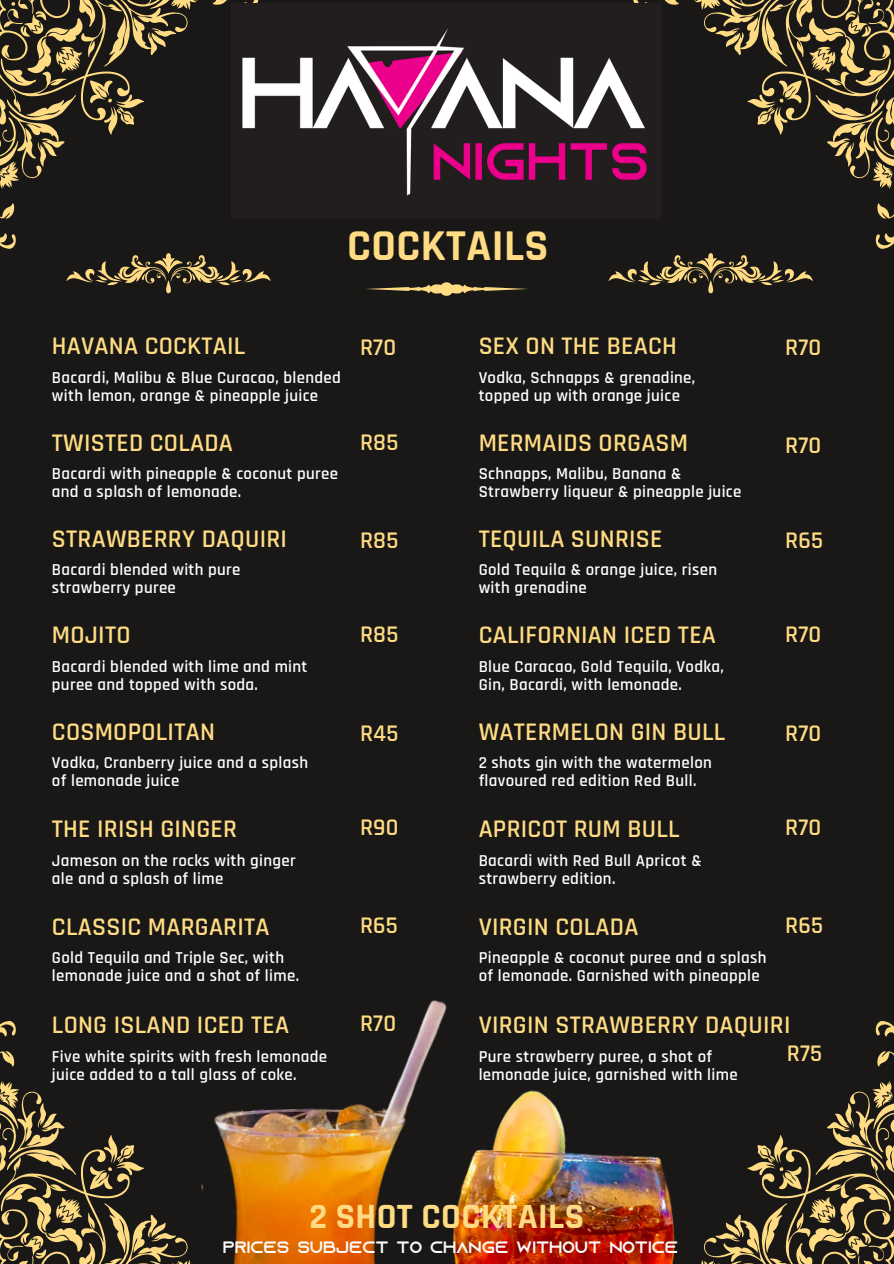
<style>
.page{position:relative;width:894px;height:1264px;background:#fff}
.page>*{position:absolute;margin:0;border:0;box-sizing:border-box;transform-origin:0 0}
.t1{font:700 44.55px "Rajdhani";letter-spacing:.01em;color:#ffdc83}
.t2{font:700 36px "Rajdhani";letter-spacing:.01em;color:#ffdc83}
.t3{font:600 25.65px "Rajdhani";letter-spacing:.01em;color:#ffdc83}
.t4{font:600 24.15px "Rajdhani";letter-spacing:.01em;color:#ffdc83}
.t5{font:600 16.8px/18px "Rajdhani";letter-spacing:.02em;color:#fff}
.t6{font:16.5px "Azonix";color:#fcfcfc}
</style>
<div class="page">
<div style="left:0;top:0;width:893px;height:1263px;background:#191817"></div>
<svg style="left:0;top:1021px;width:190px;height:242px"></svg>
<svg style="left:701px;top:1021px;width:192px;height:242px"></svg>
<svg style="left:366px;top:282px;width:162px;height:14px"></svg>
<svg style="left:633px;top:0;width:260px;height:249px"></svg>
<svg style="left:66px;top:253px;width:205px;height:40px"></svg>
<img style="left:477px;top:1090px;width:198px;height:173px">
<img style="left:201px;top:1000px;width:276px;height:263px">
<svg style="left:0;top:0;width:258px;height:249px"></svg>
<img style="left:232px;top:3px;width:429px;height:215px">
<svg style="left:608px;top:253px;width:204px;height:40px"></svg>
<p class="t1" style="left:347px;top:218px;width:203px">COCKTAILS</p>
<p class="t3" style="left:52px;top:330px;width:195px">HAVANA COCKTAIL</p>
<h1 class="t4" style="left:360px;top:333px;width:38px">R70</h1>
<p class="t5" style="left:52px;top:369px;width:290px">Bacardi, Malibu &amp; Blue Curacao, blended with lemon, orange &amp; pineapple juice</p>
<p class="t3" style="left:52px;top:427px;width:182px">TWISTED COLADA</p>
<p class="t4" style="left:360px;top:427px;width:40px">R85</p>
<h3 class="t5" style="left:52px;top:465px;width:287px">Bacardi with pineapple &amp; coconut puree and a splash of lemonade.</h3>
<h3 class="t3" style="left:52px;top:523px;width:236px">STRAWBERRY DAQUIRI</h3>
<h3 class="t4" style="left:360px;top:525px;width:40px">R85</h3>
<h4 class="t5" style="left:52px;top:561px;width:190px">Bacardi blended with pure strawberry puree</h4>
<h4 class="t3" style="left:52px;top:619px;width:80px">MOJITO</h4>
<h3 class="t4" style="left:360px;top:619px;width:40px">R85</h3>
<h3 class="t5" style="left:52px;top:658px;width:257px">Bacardi blended with lime and mint puree and topped with soda.</h3>
<h4 class="t3" style="left:52px;top:715px;width:164px">COSMOPOLITAN</h4>
<h3 class="t4" style="left:360px;top:718px;width:40px">R45</h3>
<h3 class="t5" style="left:52px;top:754px;width:257px">Vodka, Cranberry juice and a splash of lemonade juice</h3>
<h4 class="t3" style="left:52px;top:813px;width:186px">THE IRISH GINGER</h4>
<h3 class="t4" style="left:360px;top:813px;width:40px">R90</h3>
<h3 class="t5" style="left:52px;top:851px;width:245px">Jameson on the rocks with ginger ale and a splash of lime</h3>
<h4 class="t3" style="left:52px;top:911px;width:219px">CLASSIC MARGARITA</h4>
<h3 class="t4" style="left:360px;top:910px;width:39px">R65</h3>
<h3 class="t5" style="left:52px;top:949px;width:248px">Gold Tequila and Triple Sec, with lemonade juice and a shot of lime.</h3>
<h3 class="t3" style="left:52px;top:1009px;width:238px">LONG ISLAND ICED TEA</h3>
<h3 class="t4" style="left:360px;top:1008px;width:38px">R70</h3>
<h4 class="t5" style="left:52px;top:1047px;width:277px">Five white spirits with fresh lemonade juice added to a tall glass of coke.</h4>
<h4 class="t3" style="left:478px;top:330px;width:199px">SEX ON THE BEACH</h4>
<h3 class="t4" style="left:784px;top:333px;width:38px">R70</h3>
<h3 class="t5" style="left:478px;top:369px;width:218px">Vodka, Schnapps &amp; grenadine, topped up with orange juice</h3>
<h4 class="t3" style="left:478px;top:427px;width:211px">MERMAIDS ORGASM</h4>
<h3 class="t4" style="left:784px;top:430px;width:38px">R70</h3>
<h3 class="t5" style="left:478px;top:465px;width:264px">Schnapps, Malibu, Banana &amp;<br>Strawberry liqueur &amp; pineapple juice</h3>
<h4 class="t3" style="left:478px;top:523px;width:185px">TEQUILA SUNRISE</h4>
<h3 class="t4" style="left:784px;top:525px;width:39px">R65</h3>
<h3 class="t5" style="left:478px;top:561px;width:240px">Gold Tequila &amp; orange juice, risen with grenadine</h3>
<h4 class="t3" style="left:478px;top:619px;width:239px">CALIFORNIAN ICED TEA</h4>
<h3 class="t4" style="left:784px;top:619px;width:38px">R70</h3>
<h3 class="t5" style="left:478px;top:658px;width:246px">Blue Caracao, Gold Tequila, Vodka,<br>Gin, Bacardi, with lemonade.</h3>
<h4 class="t3" style="left:478px;top:715px;width:248px">WATERMELON GIN BULL</h4>
<h3 class="t4" style="left:784px;top:718px;width:38px">R70</h3>
<h3 class="t5" style="left:478px;top:754px;width:235px">2 shots gin with the watermelon flavoured red edition Red Bull.</h3>
<h4 class="t3" style="left:478px;top:813px;width:202px">APRICOT RUM BULL</h4>
<h3 class="t4" style="left:784px;top:813px;width:38px">R70</h3>
<h3 class="t5" style="left:478px;top:851px;width:224px">Bacardi with Red Bull Apricot &amp; strawberry edition.</h3>
<h4 class="t3" style="left:478px;top:911px;width:161px">VIRGIN COLADA</h4>
<h3 class="t4" style="left:784px;top:910px;width:39px">R65</h3>
<h3 class="t5" style="left:478px;top:949px;width:289px">Pineapple &amp; coconut puree and a splash of lemonade. Garnished with pineapple</h3>
<h4 class="t3" style="left:478px;top:1009px;width:313px">VIRGIN STRAWBERRY DAQUIRI</h4>
<h3 class="t5" style="left:478px;top:1047px;width:235px">Pure strawberry puree, a shot of</h3>
<p class="t4" style="left:786px;top:1038px;width:37px">R75</p>
<h3 class="t5" style="left:478px;top:1065px;width:260px">lemonade juice, garnished with lime</h3>
<h3 class="t2" style="left:309px;top:1194px;width:276px">2 SHOT COCKTAILS</h3>
<p class="t6" style="left:223px;top:1240px;width:457px">PRICES SUBJECT TO CHANGE WITHOUT NOTICE</p>
</div>
